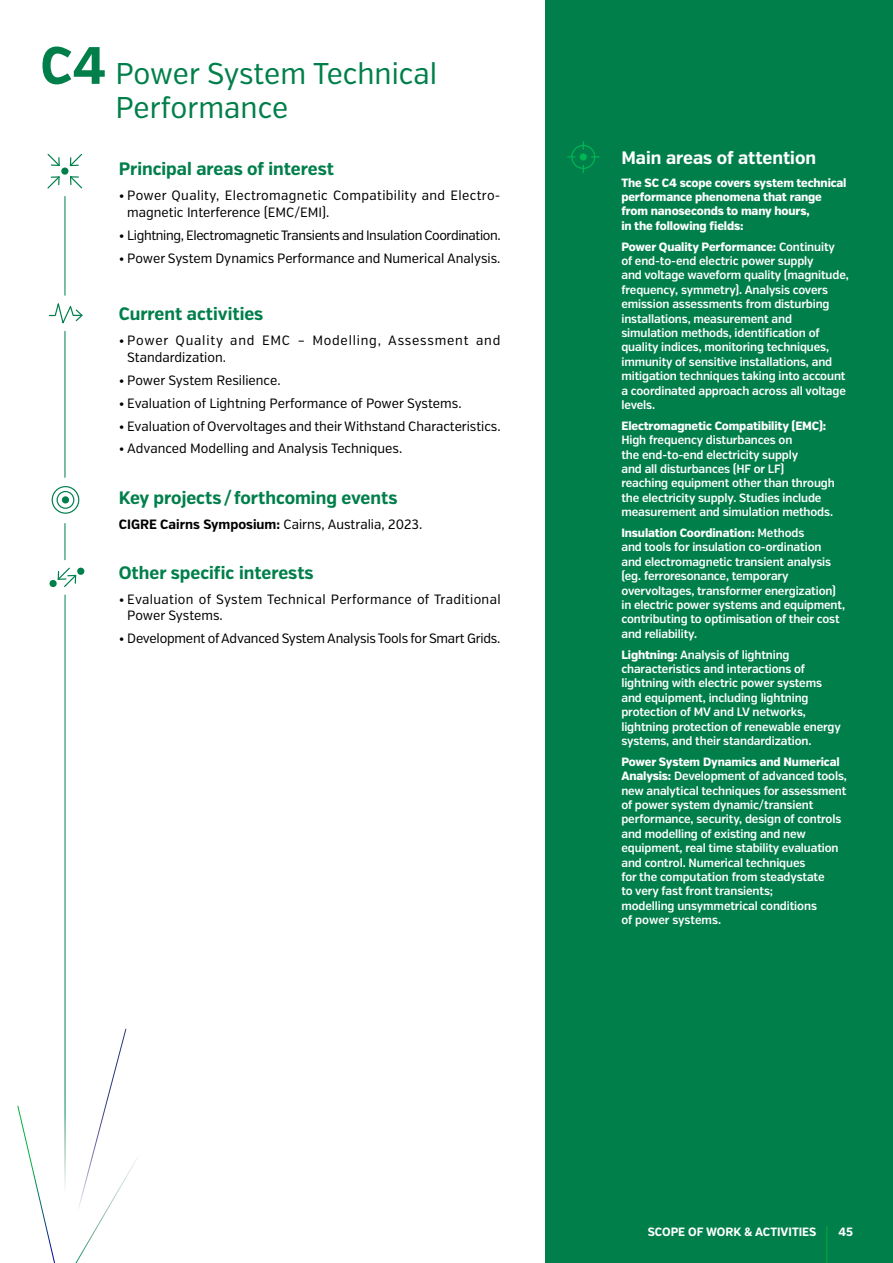
<style>
.page{position:relative;width:893px;height:1263px;background:#fff}
.page>*{position:absolute;margin:0;border:0;box-sizing:border-box;transform-origin:0 0}
.t1{font:30px/34.5px "Verb Cond";color:#007f4b}
.t2{font:700 18px "Verb Cond";color:#007f4b}
.t3{font:700 18px "Verb Cond";color:#fff}
.t4{font:13.5px "Verb Cond";color:#000}
.t5{font:13.5px/16.5px "Verb Cond";letter-spacing:.025em;color:#000}
.t6{font:13.5px "Verb Cond";letter-spacing:-.025em;color:#000}
.t7{font:13.5px/16.5px "Verb Cond";letter-spacing:.055em;color:#000}
.t8{font:600 12px/14.4px "Verb Cond";letter-spacing:-.01em;color:#fff}
.t9{font:800 12px/14.4px "Verb Cond";letter-spacing:-.01em;color:#fff}
.t10{font:700 12px "Verb Cond";color:#fff}
.s1{font-weight:700;font-size:52.5px}
.s2{font-weight:700}
.s3{font-weight:800}
</style>
<div class="page">
<div style="left:545px;top:0;width:348px;height:1263px;background:#007f4b"></div>
<hr style="left:65px;top:196px;width:1px;height:99px;background:#007f4b">
<hr style="left:65px;top:331px;width:1px;height:146px;background:#007f4b">
<hr style="left:65px;top:523px;width:1px;height:37px;background:#007f4b">
<svg style="left:17px;top:1028px;width:121px;height:235px"></svg>
<svg style="left:567px;top:142px;width:32px;height:31px"></svg>
<svg style="left:48px;top:303px;width:35px;height:21px"></svg>
<svg style="left:62px;top:496px;width:7px;height:8px"></svg>
<div style="left:57px;top:491px;width:17px;height:18px;border:1px solid #007f4b;border-radius:50%"></div>
<div style="left:52px;top:486px;width:27px;height:28px;border:1px solid #007f4b;border-radius:50%"></div>
<svg style="left:49px;top:567px;width:36px;height:21px"></svg>
<svg style="left:47px;top:153px;width:36px;height:36px"></svg>
<hr style="left:826px;top:1227px;width:1px;height:36px;background:#00ae3e">
<h1 class="t1" style="left:116px;top:57px;width:323px;text-indent:-75px"><span class="s1">C4</span> Power System Technical<br>Performance</h1>
<h2 class="t2" style="left:119px;top:158px;width:217px">Principal areas of interest</h2>
<p class="t5" style="left:127px;top:188px;width:375px;text-indent:-9px">• Power Quality, Electromagnetic Compatibility and Electro&shy;magnetic Interference (EMC/EMI).</p>
<p class="t6" style="left:119px;top:227px;width:383px">• Lightning, Electromagnetic Transients and Insulation Coordination.</p>
<p class="t4" style="left:119px;top:250px;width:383px">• Power System Dynamics Performance and Numerical Analysis.</p>
<h2 class="t2" style="left:119px;top:303px;width:146px">Current activities</h2>
<p class="t7" style="left:127px;top:333px;width:375px;text-indent:-9px">• Power Quality and EMC – Modelling, Assessment and<br>Standardization.</p>
<p class="t4" style="left:119px;top:372px;width:163px">• Power System Resilience.</p>
<p class="t4" style="left:119px;top:395px;width:344px">• Evaluation of Lightning Performance of Power Systems.</p>
<p class="t4" style="left:119px;top:418px;width:383px">• Evaluation of Overvoltages and their Withstand Characteristics.</p>
<p class="t4" style="left:119px;top:441px;width:285px">• Advanced Modelling and Analysis Techniques.</p>
<h2 class="t2" style="left:119px;top:486px;width:280px">Key projects/ forthcoming events</h2>
<p class="t4" style="left:119px;top:516px;width:305px"><span class="s2">CIGRE Cairns Symposium:</span> Cairns, Australia, 2023.</p>
<h2 class="t2" style="left:119px;top:562px;width:196px">Other specific interests</h2>
<p class="t5" style="left:127px;top:591px;width:375px;text-indent:-9px">• Evaluation of System Technical Performance of Traditional<br>Power Systems.</p>
<p class="t4" style="left:119px;top:630px;width:383px">• Development of Advanced System Analysis Tools for Smart Grids.</p>
<h2 class="t3" style="left:621px;top:147px;width:196px">Main areas of attention</h2>
<p class="t9" style="left:621px;top:175px;width:227px">The SC C4 scope covers system technical performance phenomena that range from nanoseconds to many hours,<br>in the following fields:</p>
<p class="t8" style="left:621px;top:239px;width:229px"><span class="s3">Power Quality Performance:</span> Continuity of end-to-end electric power supply<br>and voltage waveform quality (magnitude, frequency, symmetry). Analysis covers emission assessments from disturbing installations, measurement and simulation methods, identification of quality indices, monitoring techniques, immunity of sensitive installations, and mitigation techniques taking into account a coordinated approach across all voltage levels.</p>
<p class="t9" style="left:621px;top:419px;width:206px">Electromagnetic Compatibility (EMC):</p>
<p class="t8" style="left:621px;top:433px;width:215px">High frequency disturbances on<br>the end-to-end electricity supply<br>and all disturbances (HF or LF)<br>reaching equipment other than through the electricity supply. Studies include measurement and simulation methods.</p>
<p class="t8" style="left:621px;top:526px;width:225px"><span class="s3">Insulation Coordination:</span> Methods<br>and tools for insulation co-ordination<br>and electromagnetic transient analysis (eg. ferroresonance, temporary overvoltages, transformer energization) in electric power systems and equipment, contributing to optimisation of their cost and reliability.</p>
<p class="t8" style="left:621px;top:647px;width:221px"><span class="s3">Lightning:</span> Analysis of lightning characteristics and interactions of lightning with electric power systems and equipment, including lightning protection of MV and LV networks, lightning protection of renewable energy systems, and their standardization.</p>
<p class="t8" style="left:621px;top:754px;width:227px"><span class="s3">Power System Dynamics and Numerical Analysis:</span> Development of advanced tools, new analytical techniques for assessment of power system dynamic/transient performance, security, design of controls and modelling of existing and new equipment, real time stability evaluation and control. Numerical techniques<br>for the computation from steadystate<br>to very fast front transients;<br>modelling unsymmetrical conditions<br>of power systems.</p>
<p class="t10" style="left:648px;top:1225px;width:170px">SCOPE OF WORK &amp; ACTIVITIES</p>
<p class="t10" style="left:838px;top:1225px;width:16px">45</p>
</div>
